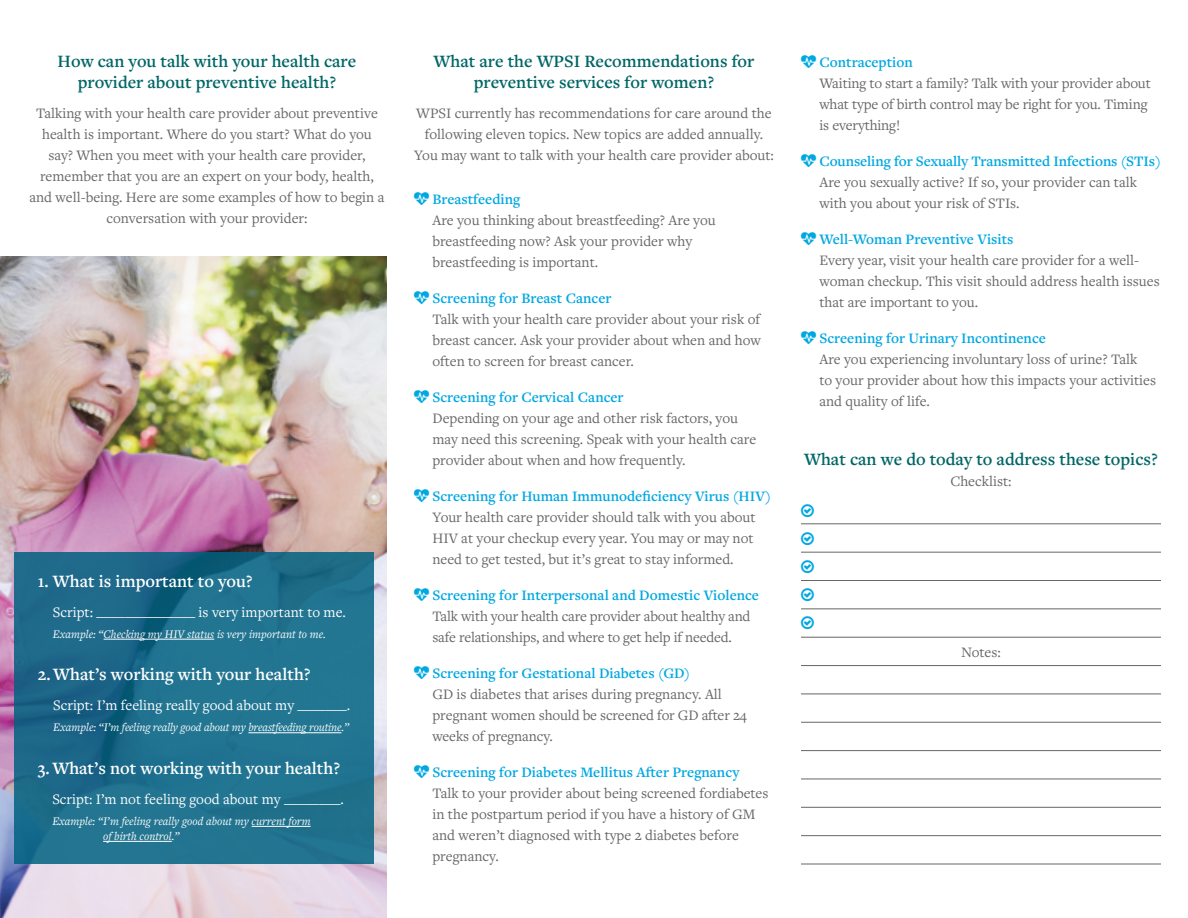
<style>
.page{position:relative;width:1188px;height:918px;background:#fff}
.page>*{position:absolute;margin:0;border:0;box-sizing:border-box;transform-origin:0 0}
.t1{font:600 18px/21.6px "Freight Text Pro";color:#066;text-align:center}
.t2{font:600 18px "Freight Text Pro";color:#fff}
.t3{font:15px/21px "Freight Text Pro";color:#666}
.t4{font:600 15px "Freight Text Pro";color:#00a8e1}
.t5{font:15px "Freight Text Pro";color:#fff}
.t6{font:italic 12px/15px "Freight Text Pro";color:#fff}
</style>
<div class="page">
<img style="left:0;top:257px;width:387px;height:661px">
<svg style="left:14px;top:553px;width:360px;height:311px;background:#1f6e8c"></svg>
<hr style="left:104px;top:639px;width:110px;height:1px;background:#fff">
<hr style="left:248px;top:733px;width:93px;height:1px;background:#fff">
<hr style="left:252px;top:826px;width:59px;height:1px;background:#fff">
<hr style="left:103px;top:841px;width:69px;height:1px;background:#fff">
<hr style="left:801px;top:580px;width:360px;height:1px;background:#666">
<hr style="left:801px;top:552px;width:360px;height:1px;background:#666">
<hr style="left:801px;top:524px;width:360px;height:1px;background:#666">
<hr style="left:801px;top:807px;width:360px;height:1px;background:#666">
<hr style="left:801px;top:609px;width:360px;height:1px;background:#666">
<hr style="left:801px;top:835px;width:360px;height:1px;background:#666">
<hr style="left:801px;top:637px;width:360px;height:1px;background:#666">
<hr style="left:801px;top:864px;width:360px;height:1px;background:#666">
<hr style="left:801px;top:665px;width:360px;height:1px;background:#666">
<hr style="left:801px;top:694px;width:360px;height:1px;background:#666">
<hr style="left:801px;top:722px;width:360px;height:1px;background:#666">
<hr style="left:801px;top:750px;width:360px;height:1px;background:#666">
<hr style="left:801px;top:779px;width:360px;height:1px;background:#666">
<p class="t1" style="left:58px;top:49px;width:300px">How can you talk with your health care provider about preventive health?</p>
<p class="t3" style="left:29px;top:102px;width:357px;text-align:center">Talking with your health care provider about preventive health is important. Where do you start? What do you say? When you meet with your health care provider, remember that you are an expert on your body, health, and well-being. Here are some examples of how to begin a conversation with your provider:</p>
<p class="t2" style="left:38px;top:569px;width:216px">1. What is important to you?</p>
<p class="t5" style="left:53px;top:602px;width:295px">Script: ______________ is very important to me.</p>
<p class="t6" style="left:53px;top:626px;width:275px">Example: “Checking my HIV status is very important to me.</p>
<p class="t2" style="left:38px;top:662px;width:274px">2. What’s working with your health?</p>
<p class="t5" style="left:53px;top:695px;width:299px">Script: I’m feeling really good about my _______.</p>
<p class="t6" style="left:53px;top:719px;width:297px">Example: “I’m feeling really good about my breastfeeding routine.”</p>
<p class="t2" style="left:38px;top:756px;width:304px">3. What’s not working with your health?</p>
<p class="t5" style="left:52px;top:789px;width:293px">Script: I’m not feeling good about my ________.</p>
<p class="t6" style="left:103px;top:813px;width:209px;text-indent:-51px">Example: “I’m feeling really good about my current form of birth control.”</p>
<p class="t1" style="left:434px;top:49px;width:322px">What are the WPSI Recommendations for preventive services for women?</p>
<p class="t3" style="left:414px;top:102px;width:361px;text-align:center">WPSI currently has recommendations for care around the following eleven topics. New topics are added annually.<br>You may want to talk with your health care provider about:</p>
<p class="t4" style="left:432px;top:189px;width:90px">Breastfeeding</p>
<p class="t3" style="left:432px;top:209px;width:285px">Are you thinking about breastfeeding? Are you breastfeeding now? Ask your provider why breastfeeding is important.</p>
<p class="t4" style="left:432px;top:288px;width:181px">Screening for Breast Cancer</p>
<p class="t3" style="left:432px;top:308px;width:330px;text-align:justify">Talk with your health care provider about your risk of breast cancer. Ask your provider about when and how often to screen for breast cancer.</p>
<p class="t4" style="left:432px;top:387px;width:193px">Screening for Cervical Cancer</p>
<p class="t3" style="left:432px;top:407px;width:325px">Depending on your age and other risk factors, you may need this screening. Speak with your health care provider about when and how frequently.</p>
<p class="t4" style="left:432px;top:486px;width:340px">Screening for Human Immunodeficiency Virus (HIV)</p>
<p class="t3" style="left:432px;top:506px;width:325px">Your health care provider should talk with you about<br>HIV at your checkup every year. You may or may not need to get tested, but it’s great to stay informed.</p>
<p class="t4" style="left:432px;top:585px;width:328px">Screening for Interpersonal and Domestic Violence</p>
<p class="t3" style="left:432px;top:605px;width:320px">Talk with your health care provider about healthy and safe relationships, and where to get help if needed.</p>
<p class="t4" style="left:432px;top:663px;width:259px">Screening for Gestational Diabetes (GD)</p>
<p class="t3" style="left:432px;top:683px;width:316px">GD is diabetes that arises during pregnancy. All pregnant women should be screened for GD after 24 weeks of pregnancy.</p>
<p class="t4" style="left:432px;top:762px;width:309px">Screening for Diabetes Mellitus After Pregnancy</p>
<p class="t3" style="left:432px;top:782px;width:338px">Talk to your provider about being screened fordiabetes in the postpartum period if you have a history of GM and weren’t diagnosed with type 2 diabetes before pregnancy.</p>
<p class="t4" style="left:819px;top:52px;width:95px">Contraception</p>
<p class="t3" style="left:819px;top:72px;width:333px">Waiting to start a family? Talk with your provider about what type of birth control may be right for you. Timing is everything!</p>
<p class="t4" style="left:819px;top:151px;width:343px">Counseling for Sexually Transmitted Infections (STIs)</p>
<p class="t3" style="left:819px;top:171px;width:319px">Are you sexually active? If so, your provider can talk with you about your risk of STIs.</p>
<p class="t4" style="left:819px;top:229px;width:196px">Well-Woman Preventive Visits</p>
<p class="t3" style="left:819px;top:249px;width:342px">Every year, visit your health care provider for a well&shy;woman checkup. This visit should address health issues that are important to you.</p>
<p class="t4" style="left:819px;top:328px;width:228px">Screening for Urinary Incontinence</p>
<p class="t3" style="left:819px;top:348px;width:338px">Are you experiencing involuntary loss of urine? Talk<br>to your provider about how this impacts your activities and quality of life.</p>
<p class="t1" style="left:804px;top:448px;width:355px">What can we do today to address these topics?</p>
<p class="t3" style="left:950px;top:470px;width:63px">Checklist:</p>
<p class="t3" style="left:961px;top:641px;width:41px">Notes:</p>
</div>
